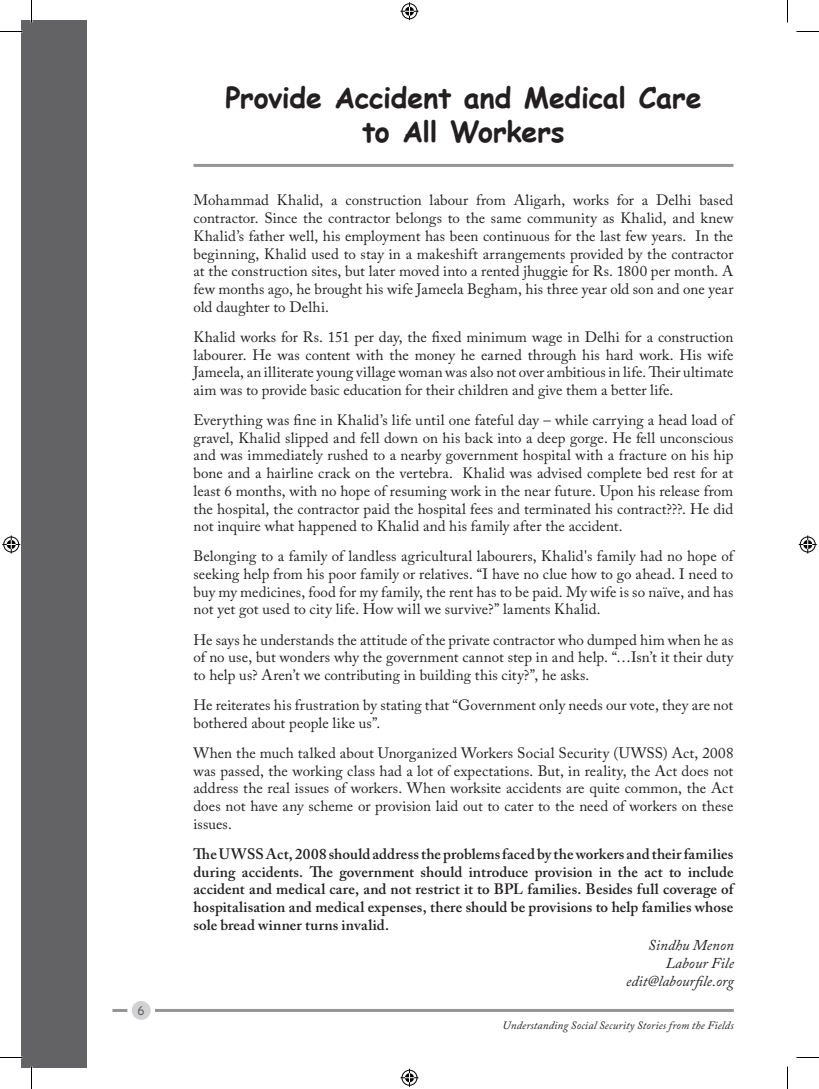
<style>
.page{position:relative;width:819px;height:1089px;background:#fff}
.page>*{position:absolute;margin:0;border:0;box-sizing:border-box;transform-origin:0 0}
.t1{font:700 28.5px/34.2px "Comic Sans MS";letter-spacing:-.01em;color:#231f20;text-align:center}
.t2{font:15px/17.7px "Adobe Caslon Pro";letter-spacing:.005em;color:#231f20;text-align:justify}
.t3{font:600 15px/17.7px "Adobe Caslon Pro";letter-spacing:.01em;color:#231f20;text-align:justify}
.t4{font:italic 15px/18px "Adobe Caslon Pro";letter-spacing:.005em;color:#231f20;text-align:right}
.t5{font:12px "Comic Sans MS";color:#636366}
.t6{font:italic 11.25px "Adobe Caslon Pro";letter-spacing:.015em;color:#231f20}
</style>
<div class="page">
<hr style="left:113px;top:1009px;width:621px;height:3px;background:#939598">
<div style="left:130px;top:999px;width:23px;height:23px;background:#d1d2d4;border-radius:50%"></div>
<div style="left:127px;top:997px;width:28px;height:27px;border:4px solid #fff;border-radius:50%"></div>
<div style="left:21px;top:21px;width:66px;height:1047px;background:#636366"></div>
<hr style="left:194px;top:164px;width:540px;height:3px;background:#939598">
<svg style="left:0;top:31px;width:22px;height:1px"></svg>
<svg style="left:796px;top:31px;width:23px;height:1px"></svg>
<svg style="left:0;top:1057px;width:22px;height:1px"></svg>
<svg style="left:796px;top:1057px;width:23px;height:1px"></svg>
<svg style="left:31px;top:0;width:1px;height:22px"></svg>
<svg style="left:31px;top:1066px;width:1px;height:23px"></svg>
<svg style="left:787px;top:0;width:1px;height:22px"></svg>
<svg style="left:787px;top:1066px;width:1px;height:23px"></svg>
<svg style="left:400px;top:2px;width:18px;height:18px"></svg>
<svg style="left:400px;top:1069px;width:18px;height:18px"></svg>
<svg style="left:2px;top:536px;width:18px;height:18px"></svg>
<svg style="left:799px;top:536px;width:18px;height:18px"></svg>
<p class="t5" style="left:138px;top:1002px;width:9px">6</p>
<h1 class="t1" style="left:225px;top:80px;width:478px">Provide Accident and Medical Care to All Workers</h1>
<p class="t2" style="left:194px;top:191px;width:541px">Mohammad Khalid, a construction labour from Aligarh, works for a Delhi based contractor. Since the contractor belongs to the same community as Khalid, and knew Khalid’s father well, his employment has been continuous for the last few years. In the beginning, Khalid used to stay in a makeshift arrangements provided by the contractor at the construction sites, but later moved into a rented jhuggie for Rs. 1800 per month. A few months ago, he brought his wife Jameela Begham, his three year old son and one year old daughter to Delhi.</p>
<p class="t2" style="left:194px;top:328px;width:541px">Khalid works for Rs. 151 per day, the fixed minimum wage in Delhi for a construction labourer. He was content with the money he earned through his hard work. His wife Jameela, an illiterate young village woman was also not over ambitious in life. Their ultimate aim was to provide basic education for their children and give them a better life.</p>
<p class="t2" style="left:194px;top:411px;width:542px">Everything was fine in Khalid’s life until one fateful day – while carrying a head load of gravel, Khalid slipped and fell down on his back into a deep gorge. He fell unconscious and was immediately rushed to a nearby government hospital with a fracture on his hip bone and a hairline crack on the vertebra. Khalid was advised complete bed rest for at least 6 months, with no hope of resuming work in the near future. Upon his release from the hospital, the contractor paid the hospital fees and terminated his contract???. He did not inquire what happened to Khalid and his family after the accident.</p>
<p class="t2" style="left:194px;top:547px;width:541px">Belonging to a family of landless agricultural labourers, Khalid's family had no hope of seeking help from his poor family or relatives. “I have no clue how to go ahead. I need to buy my medicines, food for my family, the rent has to be paid. My wife is so naïve, and has not yet got used to city life. How will we survive?” laments Khalid.</p>
<p class="t2" style="left:194px;top:631px;width:541px">He says he understands the attitude of the private contractor who dumped him when he as of no use, but wonders why the government cannot step in and help. “…Isn’t it their duty to help us? Aren’t we contributing in building this city?”, he asks.</p>
<p class="t2" style="left:194px;top:696px;width:541px">He reiterates his frustration by stating that “Government only needs our vote, they are not bothered about people like us”.</p>
<p class="t2" style="left:194px;top:744px;width:542px">When the much talked about Unorganized Workers Social Security (UWSS) Act, 2008 was passed, the working class had a lot of expectations. But, in reality, the Act does not address the real issues of workers. When worksite accidents are quite common, the Act does not have any scheme or provision laid out to cater to the need of workers on these issues.</p>
<p class="t3" style="left:194px;top:845px;width:542px">The UWSS Act, 2008 should address the problems faced by the workers and their families during accidents. The government should introduce provision in the act to include accident and medical care, and not restrict it to BPL families. Besides full coverage of hospitalisation and medical expenses, there should be provisions to help families whose sole bread winner turns invalid.</p>
<p class="t4" style="left:626px;top:936px;width:109px">Sindhu Menon<br>Labour File edit@labourfile.org</p>
<p class="t6" style="left:502px;top:1018px;width:233px">Understanding Social Security Stories from the Fields</p>
</div>
